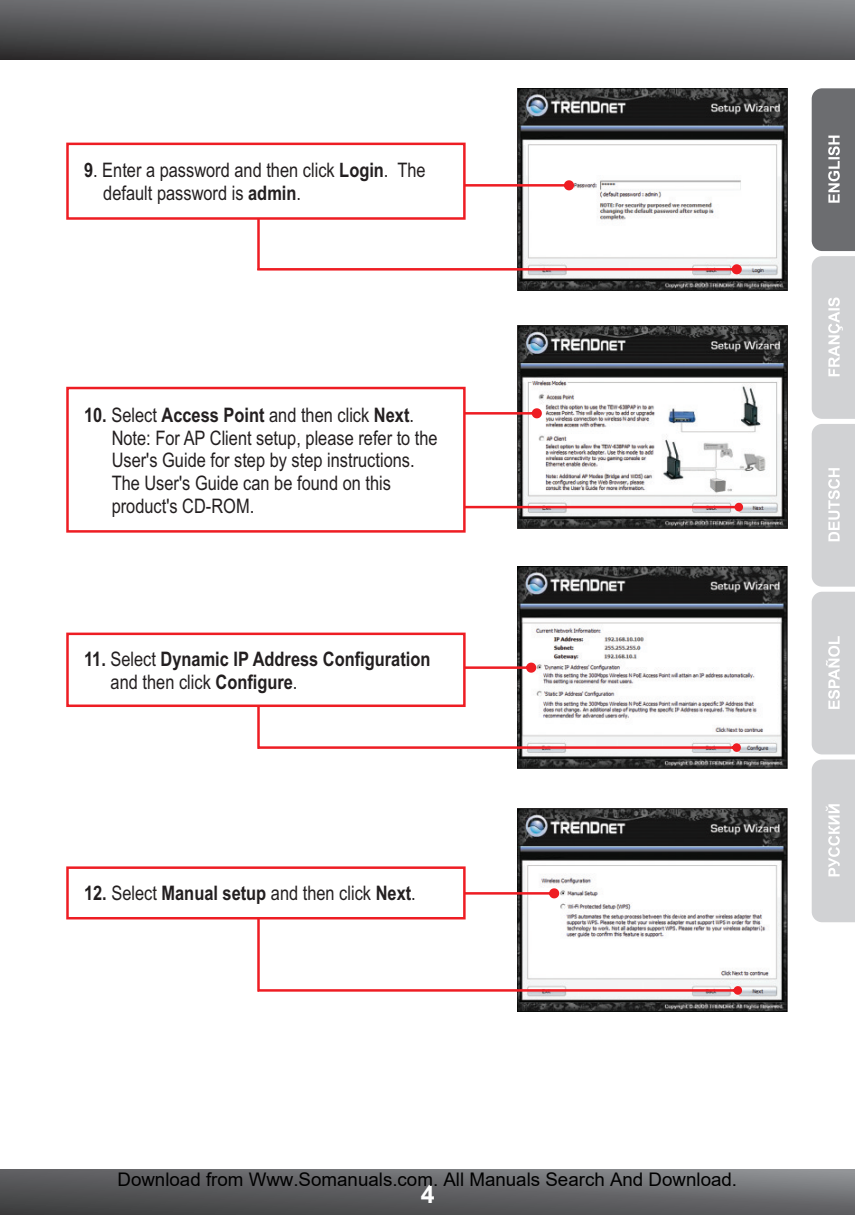
<style>
.page{position:relative;width:855px;height:1215px;background:#fff}
.page>*{position:absolute;margin:0;border:0;box-sizing:border-box;transform-origin:0 0}
.t1{font:700 25px "Arial";color:#fff}
.t2{font:20px/22.8px "Arial Narrow";color:#231f20}
.t3{font:700 20px/22.8px "Arial Narrow";color:#231f20}
.t4{font:18.75px "Arial";color:#000}
.s1{font-weight:700}
.s2{font-weight:400}
</style>
<div class="page">
<svg style="left:0;top:0;width:855px;height:59px"></svg>
<svg style="left:0;top:1170px;width:855px;height:45px"></svg>
<svg style="left:812px;top:88px;width:43px;height:666px"></svg>
<svg style="left:812px;top:760px;width:43px;height:162px"></svg>
<img style="left:518px;top:88px;width:270px;height:202px">
<svg style="left:66px;top:141px;width:676px;height:133px"></svg>
<img style="left:518px;top:326px;width:270px;height:202px">
<svg style="left:467px;top:408px;width:75px;height:10px"></svg>
<svg style="left:467px;top:446px;width:276px;height:65px"></svg>
<svg style="left:66px;top:386px;width:401px;height:147px"></svg>
<img style="left:518px;top:567px;width:270px;height:202px">
<svg style="left:66px;top:631px;width:675px;height:121px"></svg>
<img style="left:518px;top:809px;width:270px;height:202px">
<svg style="left:257px;top:908px;width:485px;height:87px"></svg>
<svg style="left:66px;top:865px;width:493px;height:56px"></svg>
<p class="t2" style="left:103px;top:160px;width:324px;text-indent:-19px"><span class="s1">9</span>. Enter a password and then click <span class="s1">Login</span>. The default password is <span class="s1">admin</span>.</p>
<p class="t2" style="left:112px;top:406px;width:328px;text-indent:-28px"><span class="s1">10.</span> Select <span class="s1">Access Point</span> and then click <span class="s1">Next</span>.<br>Note: For AP Client setup, please refer to the User's Guide for step by step instructions.<br>The User's Guide can be found on this product's CD-ROM.</p>
<p class="t3" style="left:111px;top:650px;width:321px;text-indent:-27px">11. <span class="s2">Select</span> Dynamic IP Address Configuration <span class="s2">and then click</span> Configure<span class="s2">.</span></p>
<p class="t2" style="left:84px;top:884px;width:333px"><span class="s1">12.</span> Select <span class="s1">Manual setup</span> and then click <span class="s1">Next</span>.</p>
<p class="t4" style="left:117px;top:1169px;width:621px">Download from Www.Somanuals.com. All Manuals Search And Download.</p>
<p class="t1" style="left:421px;top:1185px;width:15px">4</p>
</div>
